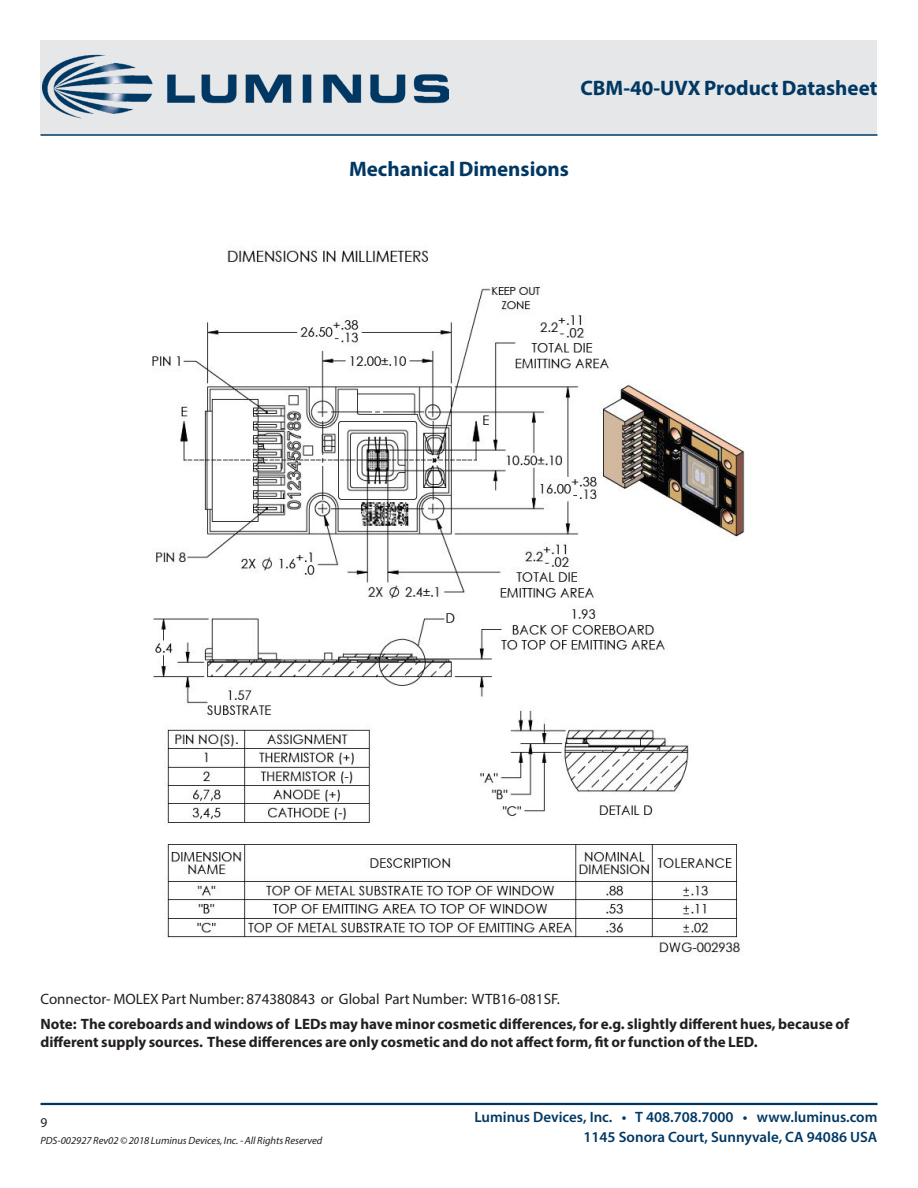
<style>
.page{position:relative;width:918px;height:1188px;background:#fff}
.page>*{position:absolute;margin:0;border:0;box-sizing:border-box;transform-origin:0 0}
.DS_Title1{font:700 21px "Myriad Pro";color:#003863}
.DS_Body{font:700 15px/18px "Myriad Pro";color:#231f20}
.t1{font:600 15px "Myriad Pro";color:#003863}
.DS_Body_Bullet1{font:15px "Myriad Pro";color:#231f20}
.zzFooterRight2{font:13.5px "Myriad Pro";color:#231f20}
.zzFooterRight1{font:italic 10.5px "Myriad Pro";color:#231f20}
</style>
<div class="page">
<div style="left:40px;top:40px;width:838px;height:95px;background:#e6e7e9"></div>
<hr style="left:40px;top:1103px;width:838px;height:2px;background:#003863">
<hr style="left:40px;top:134px;width:838px;height:2px;background:#003863">
<img style="left:152px;top:246px;width:593px;height:709px">
<img style="left:42px;top:54px;width:407px;height:65px">
<p class="DS_Title1" style="left:580px;top:74px;width:299px">CBM-40-UVX Product Datasheet</p>
<p class="DS_Title1" style="left:349px;top:156px;width:221px">Mechanical Dimensions</p>
<p class="DS_Body_Bullet1" style="left:40px;top:989px;width:520px">Connector- MOLEX Part Number: 874380843 or Global Part Number: WTB16-081SF.</p>
<p class="DS_Body" style="left:40px;top:1015px;width:810px">Note: The coreboards and windows of LEDs may have minor cosmetic differences, for e.g. slightly different hues, because of different supply sources. These differences are only cosmetic and do not affect form, fit or function of the LED.</p>
<p class="zzFooterRight2" style="left:40px;top:1115px;width:8px">9</p>
<p class="zzFooterRight1" style="left:40px;top:1134px;width:283px">PDS-002927 Rev02 © 2018 Luminus Devices, Inc. - All Rights Reserved</p>
<p class="t1" style="left:474px;top:1108px;width:405px">Luminus Devices, Inc. • T 408.708.7000 • www.luminus.com</p>
<p class="t1" style="left:584px;top:1127px;width:295px">1145 Sonora Court, Sunnyvale, CA 94086 USA</p>
</div>
